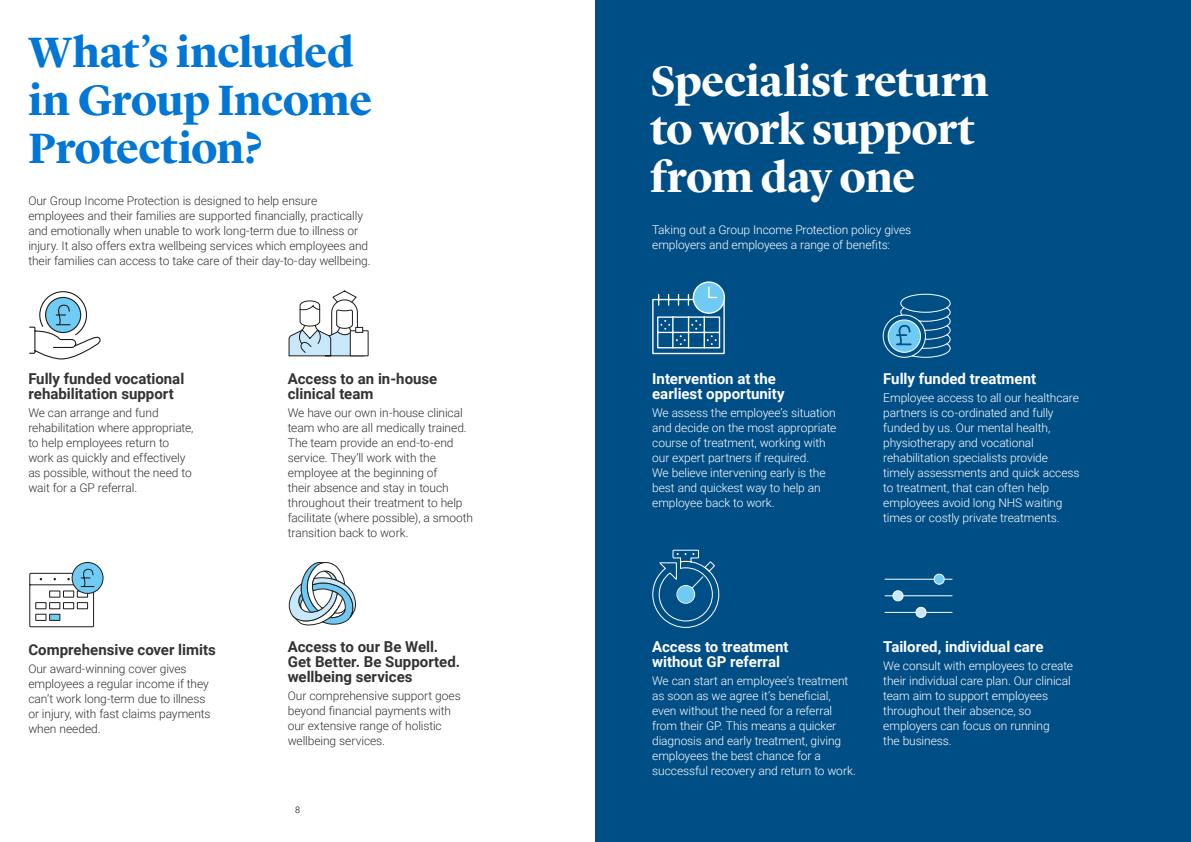
<style>
.page{position:relative;width:1191px;height:842px;background:#fff}
.page>*{position:absolute;margin:0;border:0;box-sizing:border-box;transform-origin:0 0}
.Page_Headings{font:700 44px/48px "Lyon Display";letter-spacing:-.01em;color:#fff}
.Page_Headings-2{font:700 44px/48px "Lyon Display";letter-spacing:-.015em;color:#0076d6}
.Body_copy__bold{font:700 15px/15px "Roboto";color:#343234}
.Body_copy__bold-2{font:700 15px/15px "Roboto";color:#fff}
.Body_copy__bold-3{font:300 12px/15px "Roboto";letter-spacing:-.01em;color:#fff}
.Body_copy__bold-4{font:300 12px/15px "Roboto";letter-spacing:-.01em;color:#343234}
.t1{font:300 9px "Roboto";color:#000}
</style>
<div class="page">
<div style="left:595px;top:0;width:596px;height:842px;background:#004e86"></div>
<div style="left:350px;top:330px;width:18px;height:26px;border:1px solid #1c1c1c"></div>
<svg style="left:288px;top:290px;width:77px;height:67px"></svg>
<svg style="left:288px;top:562px;width:68px;height:64px"></svg>
<div style="left:72px;top:562px;width:31px;height:31px;background:#70ccf5;border-radius:50%"></div>
<div style="left:72px;top:562px;width:32px;height:32px;border:1px solid #1c1c1c;border-radius:50%"></div>
<svg style="left:29px;top:568px;width:66px;height:60px"></svg>
<svg style="left:29px;top:291px;width:72px;height:69px"></svg>
<svg style="left:882px;top:293px;width:69px;height:65px"></svg>
<hr style="left:885px;top:579px;width:67px;height:1px;background:#fff">
<hr style="left:885px;top:595px;width:67px;height:1px;background:#fff">
<hr style="left:885px;top:612px;width:67px;height:1px;background:#fff">
<div style="left:934px;top:574px;width:10px;height:10px;background:#6fcbf4;border-radius:50%"></div>
<div style="left:933px;top:574px;width:11px;height:11px;border:1px solid #fff;border-radius:50%"></div>
<div style="left:893px;top:591px;width:10px;height:10px;background:#c9e8fb;border-radius:50%"></div>
<div style="left:892px;top:590px;width:11px;height:11px;border:1px solid #fff;border-radius:50%"></div>
<div style="left:916px;top:607px;width:10px;height:10px;background:#c9e8fb;border-radius:50%"></div>
<div style="left:915px;top:607px;width:11px;height:11px;border:1px solid #fff;border-radius:50%"></div>
<svg style="left:652px;top:549px;width:68px;height:79px"></svg>
<svg style="left:693px;top:282px;width:31px;height:31px"></svg>
<div style="left:692px;top:281px;width:33px;height:33px;border:1px solid #fff;border-radius:50%"></div>
<svg style="left:652px;top:286px;width:73px;height:69px"></svg>
<p class="Page_Headings-2" style="left:28px;top:24px;width:345px">What’s included in Group Income<br>Protection?</p>
<p class="Body_copy__bold-4" style="left:28px;top:192px;width:344px">Our Group Income Protection is designed to help ensure employees and their families are supported financially, practically and emotionally when unable to work long-term due to illness or injury. It also offers extra wellbeing services which employees and their families can access to take care of their day-to-day wellbeing.</p>
<p class="Body_copy__bold" style="left:28px;top:371px;width:157px">Fully funded vocational rehabilitation support</p>
<p class="Body_copy__bold-4" style="left:28px;top:405px;width:167px">We can arrange and fund rehabilitation where appropriate, to help employees return to work as quickly and effectively as possible, without the need to wait for a GP referral.</p>
<p class="Body_copy__bold" style="left:28px;top:642px;width:189px">Comprehensive cover limits</p>
<p class="Body_copy__bold-4" style="left:28px;top:661px;width:184px">Our award-winning cover gives employees a regular income if they can’t work long-term due to illness or injury, with fast claims payments when needed.</p>
<p class="Body_copy__bold" style="left:288px;top:371px;width:151px">Access to an in-house clinical team</p>
<p class="Body_copy__bold-4" style="left:288px;top:405px;width:187px">We have our own in-house clinical team who are all medically trained.<br>The team provide an end-to-end service. They’ll work with the employee at the beginning of<br>their absence and stay in touch throughout their treatment to help facilitate (where possible), a smooth transition back to work.</p>
<p class="Body_copy__bold" style="left:288px;top:638px;width:174px">Access to our Be Well.<br>Get Better. Be Supported. wellbeing services</p>
<p class="Body_copy__bold-4" style="left:288px;top:687px;width:174px">Our comprehensive support goes beyond financial payments with our extensive range of holistic wellbeing services.</p>
<p class="t1" style="left:295px;top:804px;width:6px">8</p>
<p class="Page_Headings" style="left:650px;top:54px;width:340px">Specialist return to work support from day one</p>
<p class="Body_copy__bold-3" style="left:652px;top:222px;width:260px">Taking out a Group Income Protection policy gives employers and employees a range of benefits:</p>
<p class="Body_copy__bold-2" style="left:652px;top:371px;width:134px">Intervention at the earliest opportunity</p>
<p class="Body_copy__bold-3" style="left:652px;top:405px;width:186px">We assess the employee’s situation and decide on the most appropriate course of treatment, working with our expert partners if required.<br>We believe intervening early is the best and quickest way to help an employee back to work.</p>
<p class="Body_copy__bold-2" style="left:883px;top:371px;width:154px">Fully funded treatment</p>
<p class="Body_copy__bold-3" style="left:883px;top:390px;width:198px">Employee access to all our healthcare partners is co-ordinated and fully funded by us. Our mental health, physiotherapy and vocational rehabilitation specialists provide timely assessments and quick access to treatment, that can often help employees avoid long NHS waiting times or costly private treatments.</p>
<p class="Body_copy__bold-2" style="left:652px;top:638px;width:138px">Access to treatment without GP referral</p>
<p class="Body_copy__bold-3" style="left:652px;top:672px;width:205px">We can start an employee’s treatment as soon as we agree it’s beneficial, even without the need for a referral from their GP. This means a quicker diagnosis and early treatment, giving employees the best chance for a successful recovery and return to work.</p>
<p class="Body_copy__bold-2" style="left:883px;top:638px;width:162px">Tailored, individual care</p>
<p class="Body_copy__bold-3" style="left:883px;top:657px;width:191px">We consult with employees to create their individual care plan. Our clinical team aim to support employees throughout their absence, so employers can focus on running<br>the business.</p>
</div>
